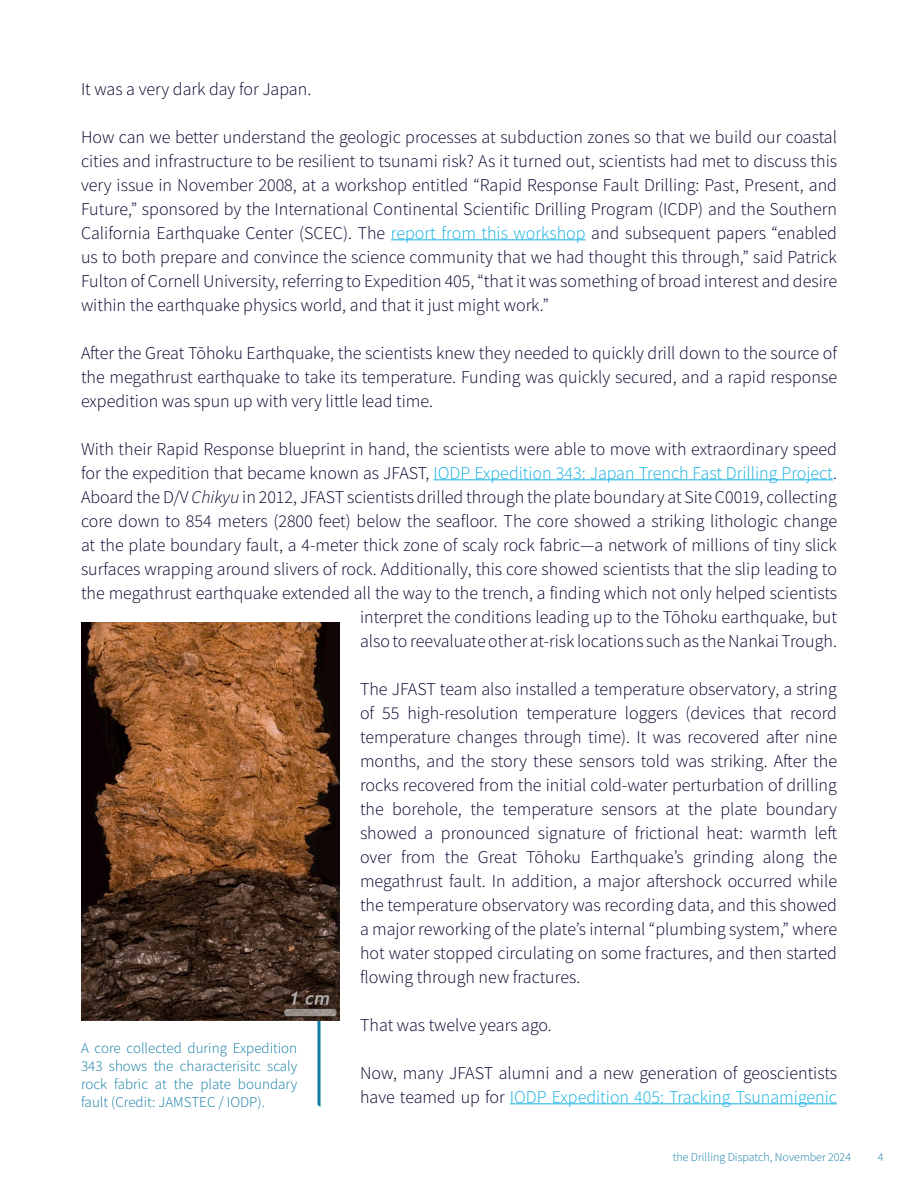
<style>
.page{position:relative;width:918px;height:1188px;background:#fff}
.page>*{position:absolute;margin:0;border:0;box-sizing:border-box;transform-origin:0 0}
.Dark_Blue_Body_Text{font:18px/24px "Source Sans Variable";color:#04002a;text-align:justify}
.Medium_Blue_Figure{font:15px/18px "Source Sans Variable";color:#117ba4;text-align:justify}
.Dark_Blue_Body_Text-2{font:12px "Source Sans Variable";color:#117ba4}
.s1{color:#13afdf}
.s2{font-style:italic}
</style>
<div class="page">
<hr style="left:391px;top:239px;width:195px;height:1px;background:#13afdf">
<hr style="left:434px;top:479px;width:399px;height:1px;background:#13afdf">
<hr style="left:510px;top:1103px;width:327px;height:1px;background:#13afdf">
<svg style="left:318px;top:1021px;width:3px;height:86px"></svg>
<img style="left:81px;top:623px;width:259px;height:398px">
<p class="Dark_Blue_Body_Text" style="left:81px;top:77px;width:232px">It was a very dark day for Japan.</p>
<p class="Dark_Blue_Body_Text" style="left:81px;top:125px;width:758px">How can we better understand the geologic processes at subduction zones so that we build our coastal cities and infrastructure to be resilient to tsunami risk? As it turned out, scientists had met to discuss this very issue in November 2008, at a workshop entitled “Rapid Response Fault Drilling: Past, Present, and Future,” sponsored by the International Continental Scientific Drilling Program (ICDP) and the Southern California Earthquake Center (SCEC). The <span class="s1">report from this workshop</span> and subsequent papers “enabled us to both prepare and convince the science community that we had thought this through,” said Patrick Fulton of Cornell University, referring to Expedition 405, “that it was something of broad interest and desire within the earthquake physics world, and that it just might work.”</p>
<p class="Dark_Blue_Body_Text" style="left:81px;top:341px;width:758px">After the Great Tōhoku Earthquake, the scientists knew they needed to quickly drill down to the source of the megathrust earthquake to take its temperature. Funding was quickly secured, and a rapid response expedition was spun up with very little lead time.</p>
<p class="Dark_Blue_Body_Text" style="left:81px;top:437px;width:758px;text-align:right">With their Rapid Response blueprint in hand, the scientists were able to move with extraordinary speed for the expedition that became known as JFAST, <span class="s1">IODP Expedition 343: Japan Trench Fast Drilling Project</span>.<br>Aboard the D/V <span class="s2">Chikyu</span> in 2012, JFAST scientists drilled through the plate boundary at Site C0019, collecting core down to 854 meters (2800 feet) below the seafloor. The core showed a striking lithologic change at the plate boundary fault, a 4-meter thick zone of scaly rock fabric—a network of millions of tiny slick surfaces wrapping around slivers of rock. Additionally, this core showed scientists that the slip leading to the megathrust earthquake extended all the way to the trench, a finding which not only helped scientists interpret the conditions leading up to the Tōhoku earthquake, but<br>also to reevaluate other at-risk locations such as the Nankai Trough.</p>
<p class="Dark_Blue_Body_Text" style="left:360px;top:677px;width:479px">The JFAST team also installed a temperature observatory, a string of 55 high-resolution temperature loggers (devices that record temperature changes through time). It was recovered after nine months, and the story these sensors told was striking. After the rocks recovered from the initial cold-water perturbation of drilling the borehole, the temperature sensors at the plate boundary showed a pronounced signature of frictional heat: warmth left over from the Great Tōhoku Earthquake’s grinding along the megathrust fault. In addition, a major aftershock occurred while the temperature observatory was recording data, and this showed a major reworking of the plate’s internal “plumbing system,” where hot water stopped circulating on some fractures, and then started flowing through new fractures.</p>
<p class="Dark_Blue_Body_Text" style="left:360px;top:1013px;width:193px">That was twelve years ago.</p>
<p class="Dark_Blue_Body_Text" style="left:360px;top:1061px;width:478px">Now, many JFAST alumni and a new generation of geoscientists have teamed up for <span class="s1">IODP Expedition 405: Tracking Tsunamigenic</span></p>
<p class="Medium_Blue_Figure" style="left:81px;top:1039px;width:218px">A core collected during Expedition 343 shows the characterisitc scaly rock fabric at the plate boundary fault (Credit: JAMSTEC / IODP).</p>
<p class="Dark_Blue_Body_Text-2" style="left:673px;top:1149px;width:180px">the Drilling Dispatch, November 2024</p>
<p class="Dark_Blue_Body_Text-2" style="left:878px;top:1149px;width:7px">4</p>
</div>
